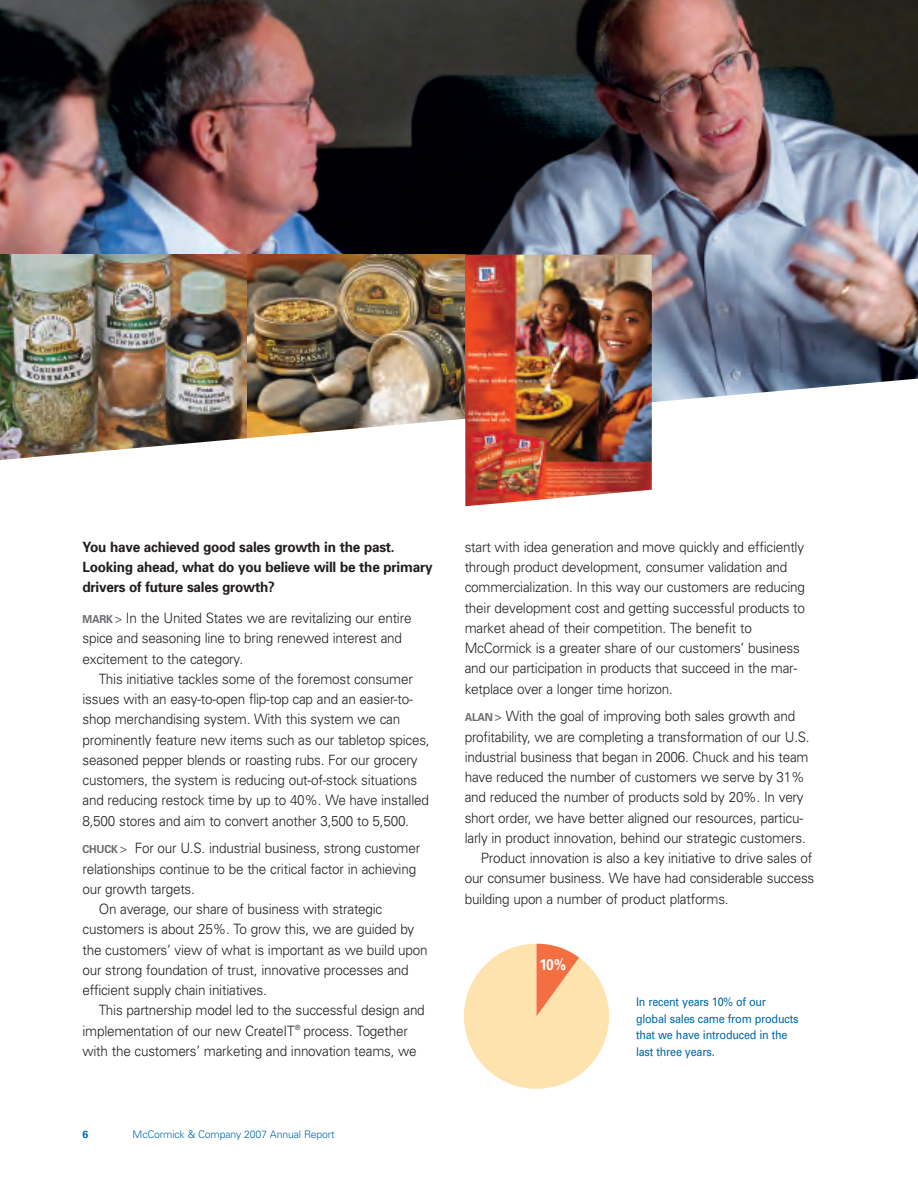
<style>
.page{position:relative;width:918px;height:1188px;background:#fff}
.page>*{position:absolute;margin:0;border:0;box-sizing:border-box;transform-origin:0 0}
.t1{font:700 15.6px "Univers";color:#fff;scale:.89 1}
.t2{font:300 14.25px/20.2px "Univers";letter-spacing:-.015em;color:#231f20;scale:.95 1}
.t3{font:700 14.25px/20.2px "Univers";letter-spacing:-.015em;color:#231f20;scale:.95 1}
.t4{font:12px/16.5px "Univers";letter-spacing:-.015em;color:#0068a9;scale:.9 1}
.t5{font:300 10.5px "Univers";letter-spacing:-.015em;color:#0068a9}
.t6{font:700 10.5px "Univers";color:#0068a9}
.s1{font-weight:700;font-size:10.95px;color:#6c6d70}
.s2{font-weight:400;font-size:13.5px;color:#6c6d70}
</style>
<div class="page">
<img style="left:0;top:0;width:918px;height:296px">
<img style="left:0;top:255px;width:248px;height:41px">
<img style="left:248px;top:255px;width:217px;height:41px">
<img style="left:0;top:296px;width:918px;height:164px">
<img style="left:465px;top:255px;width:187px;height:251px">
<svg style="left:464px;top:944px;width:145px;height:145px"></svg>
<p class="t3" style="left:82px;top:538px;width:370px">You have achieved good sales growth in the past.<br>Looking ahead, what do you believe will be the primary drivers of future sales growth?</p>
<p class="t2" style="left:82px;top:609px;width:348px"><span class="s1">MARK</span> <span class="s2">&gt;</span> In the United States we are revitalizing our entire spice and seasoning line to bring renewed interest and excitement to the category.</p>
<p class="t2" style="left:82px;top:670px;width:367px;text-indent:16px">This initiative tackles some of the foremost consumer issues with an easy-to-open flip-top cap and an easier-to&shy;shop merchandising system. With this system we can prominently feature new items such as our tabletop spices, seasoned pepper blends or roasting rubs. For our grocery customers, the system is reducing out-of-stock situations and reducing restock time by up to 40%. We have installed 8,500 stores and aim to convert another 3,500 to 5,500.</p>
<p class="t2" style="left:82px;top:839px;width:357px"><span class="s1">CHUCK</span> <span class="s2">&gt;</span> For our U.S. industrial business, strong customer</p>
<p class="t2" style="left:82px;top:860px;width:353px">relationships continue to be the critical factor in achieving</p>
<p class="t2" style="left:82px;top:880px;width:120px">our growth targets.</p>
<p class="t2" style="left:99px;top:900px;width:300px">On average, our share of business with strategic</p>
<p class="t2" style="left:82px;top:920px;width:351px">customers is about 25%. To grow this, we are guided by</p>
<p class="t2" style="left:82px;top:941px;width:365px">the customers’ view of what is important as we build upon</p>
<p class="t2" style="left:82px;top:961px;width:345px">our strong foundation of trust, innovative processes and</p>
<p class="t2" style="left:82px;top:981px;width:196px">efficient supply chain initiatives.</p>
<p class="t2" style="left:99px;top:1001px;width:345px">This partnership model led to the successful design and</p>
<p class="t2" style="left:82px;top:1022px;width:344px">implementation of our new CreateIT<sup>®</sup> process. Together</p>
<p class="t2" style="left:83px;top:1042px;width:353px">with the customers’ marketing and innovation teams, we</p>
<p class="t6" style="left:82px;top:1130px;width:7px">6</p>
<p class="t5" style="left:133px;top:1130px;width:204px">McCormick &amp; Company 2007 Annual Report</p>
<p class="t2" style="left:465px;top:538px;width:360px">start with idea generation and move quickly and efficiently through product development, consumer validation and commercialization. In this way our customers are reducing their development cost and getting successful products to market ahead of their competition. The benefit to McCormick is a greater share of our customers’ business and our participation in products that succeed in the mar&shy;ketplace over a longer time horizon.</p>
<p class="t2" style="left:465px;top:707px;width:349px"><span class="s1">ALAN</span> <span class="s2">&gt;</span> With the goal of improving both sales growth and</p>
<p class="t2" style="left:465px;top:728px;width:365px">profitability, we are completing a transformation of our U.S.</p>
<p class="t2" style="left:465px;top:748px;width:364px">industrial business that began in 2006. Chuck and his team</p>
<p class="t2" style="left:465px;top:768px;width:359px">have reduced the number of customers we serve by 31%</p>
<p class="t2" style="left:465px;top:788px;width:358px">and reduced the number of products sold by 20%. In very</p>
<p class="t2" style="left:465px;top:809px;width:358px">short order, we have better aligned our resources, particu-</p>
<p class="t2" style="left:465px;top:829px;width:361px">larly in product innovation, behind our strategic customers.</p>
<p class="t2" style="left:481px;top:849px;width:350px">Product innovation is also a key initiative to drive sales of</p>
<p class="t2" style="left:465px;top:869px;width:370px">our consumer business. We have had considerable success</p>
<p class="t2" style="left:465px;top:890px;width:279px">building upon a number of product platforms.</p>
<p class="t1" style="left:540px;top:959px;width:31px">10%</p>
<p class="t4" style="left:636px;top:995px;width:182px">In recent years 10% of our global sales came from products that we have introduced in the last three years.</p>
</div>
